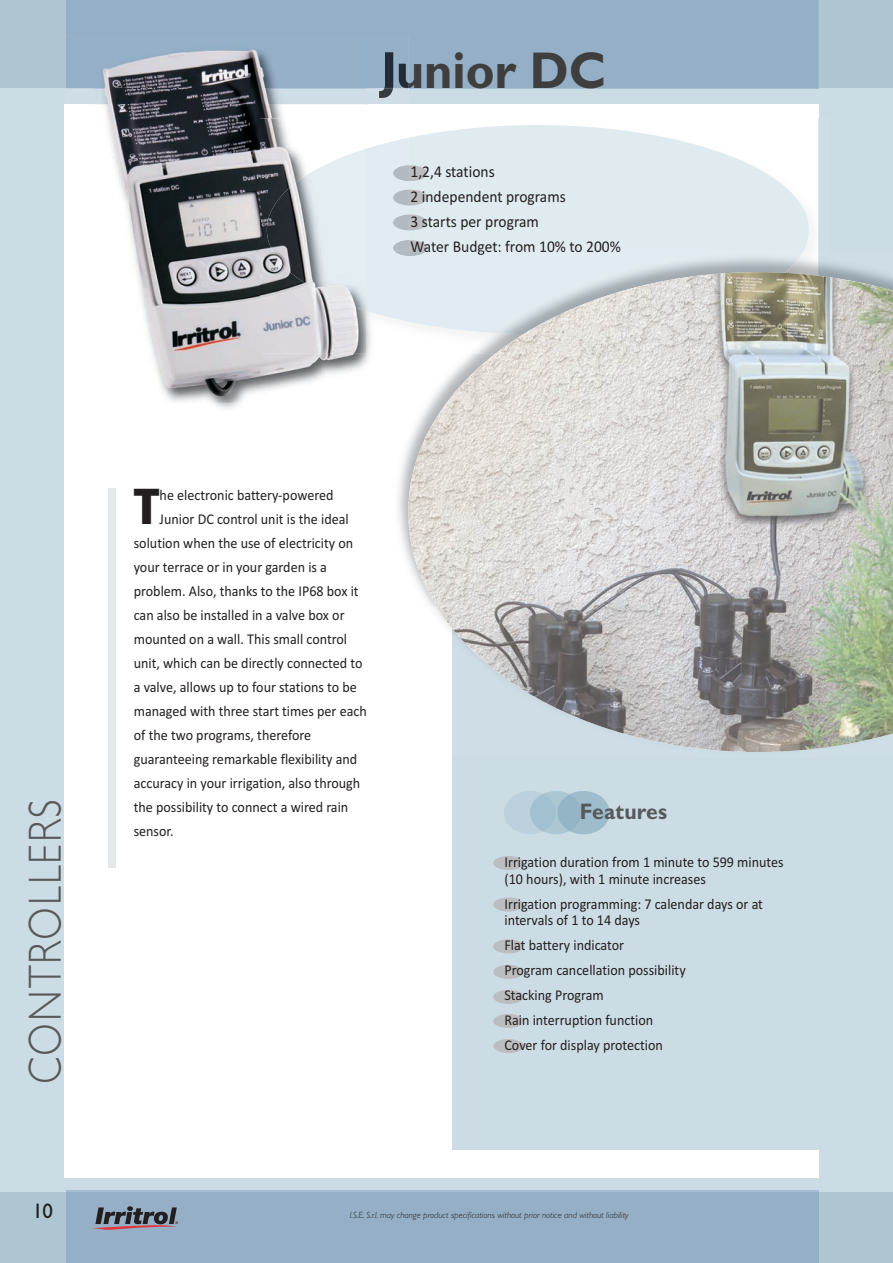
<style>
.page{position:relative;width:893px;height:1263px;background:#ccdce5}
.page>*{position:absolute;margin:0;border:0;box-sizing:border-box;transform-origin:0 0}
.t1{font:700 51.9px "Gill Sans";color:#3e3e3f;scale:.94 1}
.t2{font:900 50.4px "Frutiger";color:#231f20;scale:.94 1}
.t3{font:300 46.65px "Gill Sans";letter-spacing:.05em;color:#57585a;scale:.85 1}
.t4{font:700 22.5px "Gill Sans";letter-spacing:.01em;color:#57585a;scale:.94 1}
.t5{font:21px "Gill Sans";color:#231f20}
.t6{font:16.5px/25px "Calibri";color:#231f20;scale:.94 1}
.t7{font:15px/25px "Calibri";color:#231f20;scale:.94 1}
.t8{font:italic 300 9px "Gill Sans";color:#231f20}
</style>
<div class="page">
<div style="left:0;top:0;width:893px;height:88px;background:#aec5d2"></div>
<div style="left:0;top:1192px;width:893px;height:71px;background:#aec5d2"></div>
<hr style="left:66px;top:1191px;width:753px;height:1px;background:#a7bdd3">
<div style="left:66px;top:1192px;width:753px;height:71px;background:#94afc6"></div>
<hr style="left:409px;top:88px;width:410px;height:1px;background:#a7bdd3">
<div style="left:66px;top:0;width:753px;height:88px;background:#94afc6"></div>
<div style="left:64px;top:104px;width:754px;height:1074px;background:#fff"></div>
<svg style="left:93px;top:1206px;width:85px;height:24px"></svg>
<div style="left:108px;top:488px;width:8px;height:379px;background:#e6e7e9"></div>
<img style="left:818px;top:118px;width:1px;height:132px">
<svg style="left:409px;top:125px;width:400px;height:126px;background:#e4edf1"></svg>
<div style="left:453px;top:606px;width:376px;height:544px;background:#ccdce5"></div>
<div style="left:393px;top:165px;width:34px;height:16px;background:#bcbdc0;border-radius:50%"></div>
<div style="left:393px;top:190px;width:34px;height:15px;background:#bcbdc0;border-radius:50%"></div>
<div style="left:393px;top:215px;width:34px;height:15px;background:#bcbdc0;border-radius:50%"></div>
<div style="left:393px;top:240px;width:34px;height:16px;background:#bcbdc0;border-radius:50%"></div>
<div style="left:493px;top:856px;width:30px;height:14px;background:#bcbdc0;border-radius:50%"></div>
<div style="left:493px;top:990px;width:30px;height:14px;background:#bcbdc0;border-radius:50%"></div>
<div style="left:493px;top:965px;width:30px;height:14px;background:#bcbdc0;border-radius:50%"></div>
<div style="left:493px;top:939px;width:30px;height:14px;background:#bcbdc0;border-radius:50%"></div>
<div style="left:493px;top:897px;width:30px;height:14px;background:#bcbdc0;border-radius:50%"></div>
<div style="left:493px;top:1014px;width:30px;height:14px;background:#bcbdc0;border-radius:50%"></div>
<div style="left:493px;top:1039px;width:30px;height:14px;background:#bcbdc0;border-radius:50%"></div>
<svg style="left:504px;top:791px;width:106px;height:43px"></svg>
<img style="left:818px;top:251px;width:51px;height:21px">
<img style="left:409px;top:251px;width:394px;height:21px">
<img style="left:409px;top:251px;width:17px;height:5px">
<img style="left:499px;top:251px;width:121px;height:1px">
<svg style="left:413px;top:251px;width:13px;height:1px"></svg>
<img style="left:408px;top:272px;width:485px;height:480px">
<img style="left:102px;top:89px;width:177px;height:15px">
<div style="left:66px;top:36px;width:343px;height:53px;background:#95b0c7"></div>
<img style="left:366px;top:318px;width:5px;height:36px">
<img style="left:393px;top:165px;width:16px;height:16px">
<img style="left:393px;top:190px;width:16px;height:15px">
<img style="left:393px;top:215px;width:16px;height:15px">
<img style="left:392px;top:240px;width:17px;height:78px">
<img style="left:379px;top:88px;width:14px;height:10px">
<svg style="left:384px;top:88px;width:25px;height:1px"></svg>
<img style="left:384px;top:52px;width:25px;height:36px">
<img style="left:392px;top:318px;width:17px;height:121px">
<img style="left:95px;top:43px;width:271px;height:46px">
<img style="left:95px;top:104px;width:271px;height:299px">
<img style="left:260px;top:118px;width:106px;height:236px">
<img style="left:267px;top:149px;width:99px;height:162px">
<h1 class="t1" style="left:381px;top:50px;width:242px">Junior DC</h1>
<p class="t6" style="left:411px;top:159px;width:225px">1,2,4 stations<br>2 independent programs<br>3 starts per program<br>Water Budget: from 10% to 200%</p>
<h3 class="t3" style="left:27px;top:1084px;width:337px;rotate:-90deg">CONTROLLERS</h3>
<h3 class="t5" style="left:32px;top:1198px;width:22px">10</h3>
<h2 class="t2" style="left:133px;top:486px;width:30px">T</h2>
<p class="t7" style="left:160px;top:482px;width:186px">he electronic battery-powered</p>
<p class="t7" style="left:160px;top:506px;width:203px">Junior DC control unit is the ideal</p>
<p class="t7" style="left:134px;top:530px;width:235px">solution when the use of electricity on</p>
<p class="t7" style="left:134px;top:554px;width:207px">your terrace or in your garden is a</p>
<p class="t7" style="left:134px;top:578px;width:241px">problem. Also, thanks to the IP68 box it</p>
<p class="t7" style="left:134px;top:602px;width:226px">can also be installed in a valve box or</p>
<p class="t7" style="left:134px;top:626px;width:229px">mounted on a wall. This small control</p>
<p class="t7" style="left:134px;top:650px;width:245px">unit, which can be directly connected to</p>
<p class="t7" style="left:134px;top:674px;width:239px">a valve, allows up to four stations to be</p>
<p class="t7" style="left:134px;top:698px;width:249px">managed with three start times per each</p>
<p class="t7" style="left:134px;top:722px;width:190px">of the two programs, therefore</p>
<p class="t7" style="left:134px;top:746px;width:239px">guaranteeing remarkable flexibility and</p>
<p class="t7" style="left:134px;top:770px;width:243px">accuracy in your irrigation, also through</p>
<p class="t7" style="left:134px;top:794px;width:230px">the possibility to connect a wired rain</p>
<p class="t7" style="left:134px;top:818px;width:44px">sensor.</p>
<h3 class="t4" style="left:580px;top:803px;width:94px">Features</h3>
<p class="t7" style="left:504px;top:854px;width:298px;line-height:16.5px">Irrigation duration from 1 minute to 599 minutes (10 hours), with 1 minute increases</p>
<p class="t7" style="left:504px;top:895px;width:276px;line-height:16.5px">Irrigation programming: 7 calendar days or at intervals of 1 to 14 days</p>
<p class="t7" style="left:504px;top:932px;width:194px">Flat battery indicator<br>Program cancellation possibility<br>Stacking Program<br>Rain interruption function<br>Cover for display protection</p>
<p class="t8" style="left:350px;top:1212px;width:280px">I.S.E. S.r.l. may change product specifications without prior notice and without liability</p>
</div>
